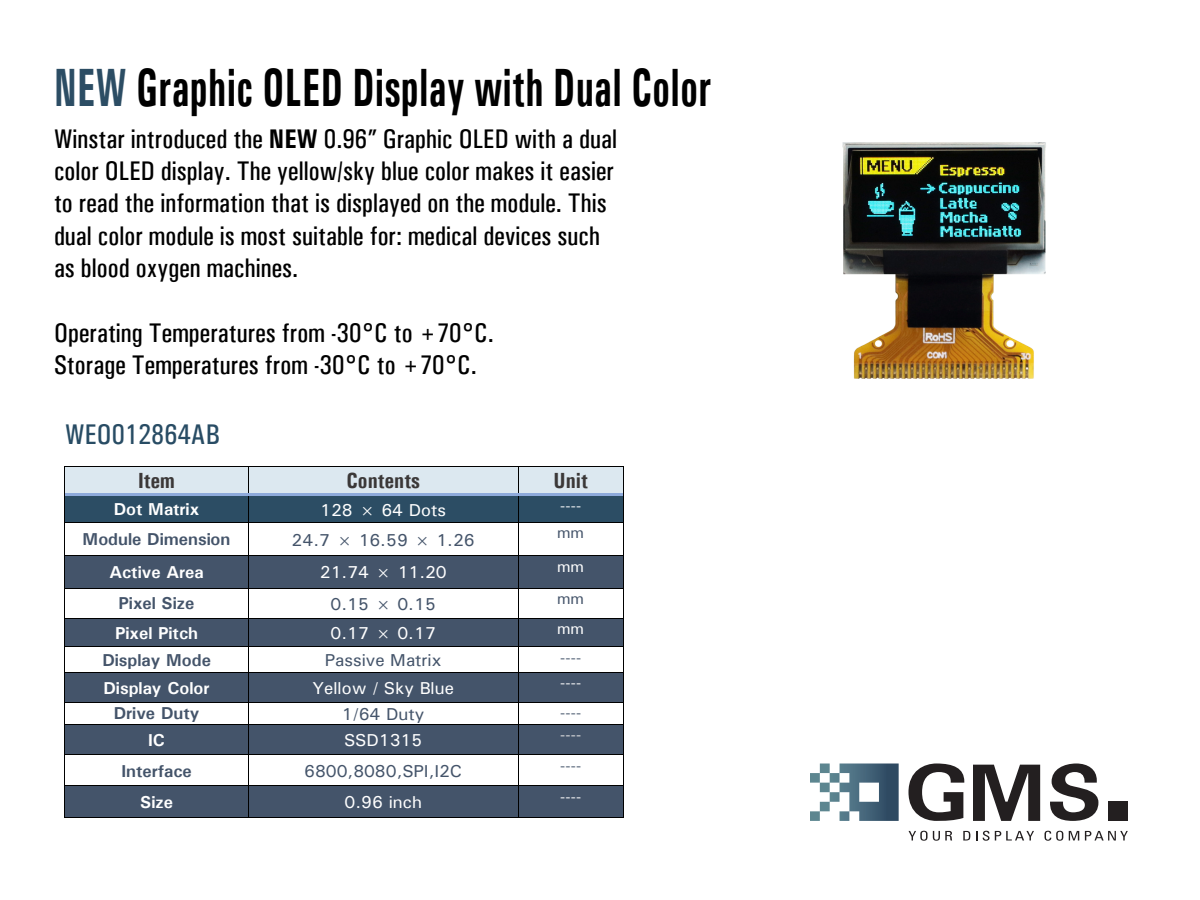
<style>
.page{position:relative;width:1200px;height:900px;background:#fff}
.page>*{position:absolute;margin:0;border:0;box-sizing:border-box;transform-origin:0 0}
.t1{font:700 54px "Univers Condensed";letter-spacing:.01em;color:#000;scale:.73 1}
.t2{font:28.5px "Univers Condensed";color:#284c64}
.t3{font:27px/32.4px "Univers Condensed";color:#000}
.t4{font:700 21.9px "Univers Condensed";color:#3b3838}
.t5{font:17.25px "Univers";color:#44546a}
.t6{font:17.25px "Univers";color:#fff}
.t7{font:700 17.25px "Univers";color:#44546a}
.t8{font:700 17.25px "Univers";color:#fff}
.t9{font:15.6px "Univers";color:#fff}
.t10{font:15.6px "Univers";color:#44546a}
.t11{font:15.6px "Univers";color:#e7e6e6}
.s1{color:#2c4d64}
.s2{font-weight:700}
</style>
<div class="page">
<svg style="left:908px;top:764px;width:56px;height:57px"></svg>
<svg style="left:973px;top:765px;width:67px;height:56px"></svg>
<svg style="left:1050px;top:764px;width:48px;height:57px"></svg>
<div style="left:1108px;top:802px;width:20px;height:19px;background:#231f20"></div>
<svg style="left:810px;top:764px;width:89px;height:57px"></svg>
<svg style="left:909px;top:831px;width:43px;height:10px"></svg>
<svg style="left:963px;top:831px;width:7px;height:10px"></svg>
<svg style="left:983px;top:831px;width:51px;height:10px"></svg>
<svg style="left:1045px;top:831px;width:18px;height:10px"></svg>
<svg style="left:1069px;top:831px;width:10px;height:10px"></svg>
<svg style="left:1085px;top:831px;width:43px;height:10px"></svg>
<div style="left:65px;top:467px;width:183px;height:27px;background:#dce8f0"></div>
<div style="left:249px;top:467px;width:269px;height:27px;background:#dce8f0"></div>
<div style="left:519px;top:467px;width:104px;height:27px;background:#dce8f0"></div>
<hr style="left:65px;top:467px;width:183px;height:1px;background:#000">
<hr style="left:249px;top:467px;width:269px;height:1px;background:#000">
<hr style="left:519px;top:467px;width:104px;height:1px;background:#000">
<div style="left:65px;top:496px;width:183px;height:26px;background:#2c4d64"></div>
<div style="left:249px;top:496px;width:269px;height:26px;background:#2c4d64"></div>
<div style="left:519px;top:496px;width:104px;height:26px;background:#2c4d64"></div>
<hr style="left:65px;top:494px;width:183px;height:2px;background:#8eaadb">
<hr style="left:250px;top:494px;width:268px;height:2px;background:#8eaadb">
<hr style="left:520px;top:494px;width:103px;height:2px;background:#8eaadb">
<hr style="left:65px;top:522px;width:183px;height:1px;background:#000">
<svg style="left:248px;top:467px;width:2px;height:56px"></svg>
<hr style="left:249px;top:522px;width:269px;height:1px;background:#000">
<svg style="left:518px;top:467px;width:2px;height:56px"></svg>
<hr style="left:519px;top:522px;width:104px;height:1px;background:#000">
<svg style="left:623px;top:467px;width:1px;height:56px"></svg>
<hr style="left:65px;top:523px;width:1px;height:33px;background:#000">
<hr style="left:248px;top:523px;width:1px;height:33px;background:#000">
<hr style="left:518px;top:523px;width:1px;height:33px;background:#000">
<hr style="left:623px;top:523px;width:1px;height:33px;background:#000">
<div style="left:65px;top:556px;width:183px;height:32px;background:#44546a"></div>
<div style="left:249px;top:556px;width:269px;height:32px;background:#44546a"></div>
<div style="left:519px;top:556px;width:104px;height:32px;background:#44546a"></div>
<hr style="left:65px;top:556px;width:183px;height:1px;background:#000">
<hr style="left:249px;top:556px;width:269px;height:1px;background:#000">
<hr style="left:519px;top:556px;width:104px;height:1px;background:#000">
<hr style="left:65px;top:556px;width:1px;height:32px;background:#000">
<hr style="left:248px;top:556px;width:1px;height:32px;background:#000">
<hr style="left:518px;top:556px;width:1px;height:32px;background:#000">
<hr style="left:623px;top:556px;width:1px;height:32px;background:#000">
<hr style="left:65px;top:588px;width:183px;height:1px;background:#000">
<hr style="left:249px;top:588px;width:269px;height:1px;background:#000">
<hr style="left:519px;top:588px;width:104px;height:1px;background:#000">
<div style="left:65px;top:618px;width:183px;height:29px;background:#44546a"></div>
<div style="left:249px;top:618px;width:269px;height:29px;background:#44546a"></div>
<div style="left:519px;top:618px;width:104px;height:29px;background:#44546a"></div>
<hr style="left:65px;top:618px;width:183px;height:1px;background:#000">
<hr style="left:249px;top:618px;width:269px;height:1px;background:#000">
<hr style="left:519px;top:618px;width:104px;height:1px;background:#000">
<hr style="left:65px;top:647px;width:183px;height:1px;background:#000">
<hr style="left:249px;top:647px;width:269px;height:1px;background:#000">
<hr style="left:519px;top:647px;width:104px;height:1px;background:#000">
<div style="left:65px;top:673px;width:183px;height:29px;background:#44546a"></div>
<div style="left:249px;top:673px;width:269px;height:29px;background:#44546a"></div>
<div style="left:519px;top:673px;width:104px;height:29px;background:#44546a"></div>
<hr style="left:65px;top:672px;width:183px;height:1px;background:#000">
<hr style="left:249px;top:672px;width:269px;height:1px;background:#000">
<hr style="left:519px;top:672px;width:104px;height:1px;background:#000">
<hr style="left:65px;top:702px;width:183px;height:1px;background:#000">
<hr style="left:249px;top:702px;width:269px;height:1px;background:#000">
<hr style="left:519px;top:702px;width:104px;height:1px;background:#000">
<div style="left:65px;top:725px;width:183px;height:29px;background:#44546a"></div>
<div style="left:249px;top:725px;width:269px;height:29px;background:#44546a"></div>
<div style="left:519px;top:725px;width:104px;height:29px;background:#44546a"></div>
<hr style="left:65px;top:724px;width:183px;height:1px;background:#000">
<hr style="left:249px;top:724px;width:269px;height:1px;background:#000">
<hr style="left:519px;top:724px;width:104px;height:1px;background:#000">
<hr style="left:65px;top:754px;width:183px;height:1px;background:#000">
<svg style="left:248px;top:588px;width:1px;height:167px"></svg>
<hr style="left:249px;top:754px;width:269px;height:1px;background:#000">
<svg style="left:518px;top:588px;width:1px;height:167px"></svg>
<hr style="left:519px;top:754px;width:104px;height:1px;background:#000">
<svg style="left:623px;top:588px;width:1px;height:167px"></svg>
<hr style="left:65px;top:755px;width:1px;height:30px;background:#000">
<hr style="left:248px;top:755px;width:1px;height:30px;background:#000">
<hr style="left:518px;top:755px;width:1px;height:30px;background:#000">
<hr style="left:623px;top:755px;width:1px;height:30px;background:#000">
<div style="left:65px;top:786px;width:183px;height:31px;background:#44546a"></div>
<div style="left:249px;top:786px;width:269px;height:31px;background:#44546a"></div>
<div style="left:519px;top:786px;width:104px;height:31px;background:#44546a"></div>
<hr style="left:65px;top:785px;width:183px;height:1px;background:#000">
<hr style="left:249px;top:785px;width:269px;height:1px;background:#000">
<hr style="left:519px;top:785px;width:104px;height:1px;background:#000">
<hr style="left:65px;top:786px;width:1px;height:31px;background:#000">
<hr style="left:65px;top:817px;width:183px;height:1px;background:#000">
<hr style="left:248px;top:786px;width:1px;height:31px;background:#000">
<hr style="left:249px;top:817px;width:269px;height:1px;background:#000">
<hr style="left:518px;top:786px;width:1px;height:31px;background:#000">
<hr style="left:519px;top:817px;width:104px;height:1px;background:#000">
<hr style="left:623px;top:786px;width:1px;height:31px;background:#000">
<img style="left:842px;top:142px;width:204px;height:237px">
<p class="t1" style="left:54px;top:55px;width:902px"><span class="s1">NEW</span> Graphic OLED Display with Dual Color</p>
<p class="t3" style="left:54px;top:122px;width:565px">Winstar introduced the <span class="s2">NEW</span> 0.96” Graphic OLED with a dual color OLED display. The yellow/sky blue color makes it easier to read the information that is displayed on the module. This dual color module is most suitable for: medical devices such as blood oxygen machines.</p>
<p class="t3" style="left:54px;top:317px;width:441px">Operating Temperatures from -30°C to +70°C.</p>
<p class="t3" style="left:54px;top:349px;width:424px">Storage Temperatures from -30°C to +70°C.</p>
<p class="t2" style="left:65px;top:418px;width:156px">WEO012864AB</p>
<p class="t4" style="left:138px;top:468px;width:38px">Item</p>
<p class="t4" style="left:346px;top:468px;width:75px">Contents</p>
<p class="t4" style="left:554px;top:468px;width:36px">Unit</p>
<p class="t8" style="left:114px;top:499px;width:87px">Dot Matrix</p>
<p class="t6" style="left:320px;top:499px;width:128px">128 × 64 Dots</p>
<p class="t9" style="left:560px;top:496px;width:22px">----</p>
<p class="t7" style="left:83px;top:529px;width:149px">Module Dimension</p>
<p class="t5" style="left:292px;top:529px;width:185px">24.7 × 16.59 × 1.26</p>
<p class="t10" style="left:557px;top:523px;width:29px">mm</p>
<p class="t8" style="left:109px;top:562px;width:96px">Active Area</p>
<p class="t6" style="left:320px;top:562px;width:128px">21.74 × 11.20</p>
<p class="t9" style="left:557px;top:557px;width:29px">mm</p>
<p class="t7" style="left:119px;top:593px;width:77px">Pixel Size</p>
<p class="t5" style="left:330px;top:593px;width:107px">0.15 × 0.15</p>
<p class="t10" style="left:557px;top:589px;width:29px">mm</p>
<p class="t8" style="left:115px;top:622px;width:84px">Pixel Pitch</p>
<p class="t6" style="left:330px;top:622px;width:107px">0.17 × 0.17</p>
<p class="t9" style="left:557px;top:619px;width:29px">mm</p>
<p class="t7" style="left:102px;top:649px;width:110px">Display Mode</p>
<p class="t5" style="left:325px;top:649px;width:118px">Passive Matrix</p>
<p class="t10" style="left:560px;top:648px;width:22px">----</p>
<p class="t8" style="left:104px;top:677px;width:108px">Display Color</p>
<p class="t6" style="left:312px;top:677px;width:143px">Yellow / Sky Blue</p>
<p class="t9" style="left:560px;top:673px;width:22px">----</p>
<p class="t7" style="left:114px;top:703px;width:87px">Drive Duty</p>
<p class="t5" style="left:342px;top:703px;width:84px">1/64 Duty</p>
<p class="t10" style="left:560px;top:703px;width:22px">----</p>
<p class="t8" style="left:148px;top:729px;width:19px">IC</p>
<p class="t6" style="left:344px;top:729px;width:80px">SSD1315</p>
<p class="t11" style="left:560px;top:725px;width:22px">----</p>
<p class="t7" style="left:121px;top:760px;width:72px">Interface</p>
<p class="t5" style="left:304px;top:760px;width:159px">6800,8080,SPI,I2C</p>
<p class="t10" style="left:560px;top:756px;width:22px">----</p>
<p class="t8" style="left:140px;top:791px;width:34px">Size</p>
<p class="t6" style="left:345px;top:791px;width:79px">0.96 inch</p>
<p class="t9" style="left:560px;top:786px;width:22px">----</p>
</div>
